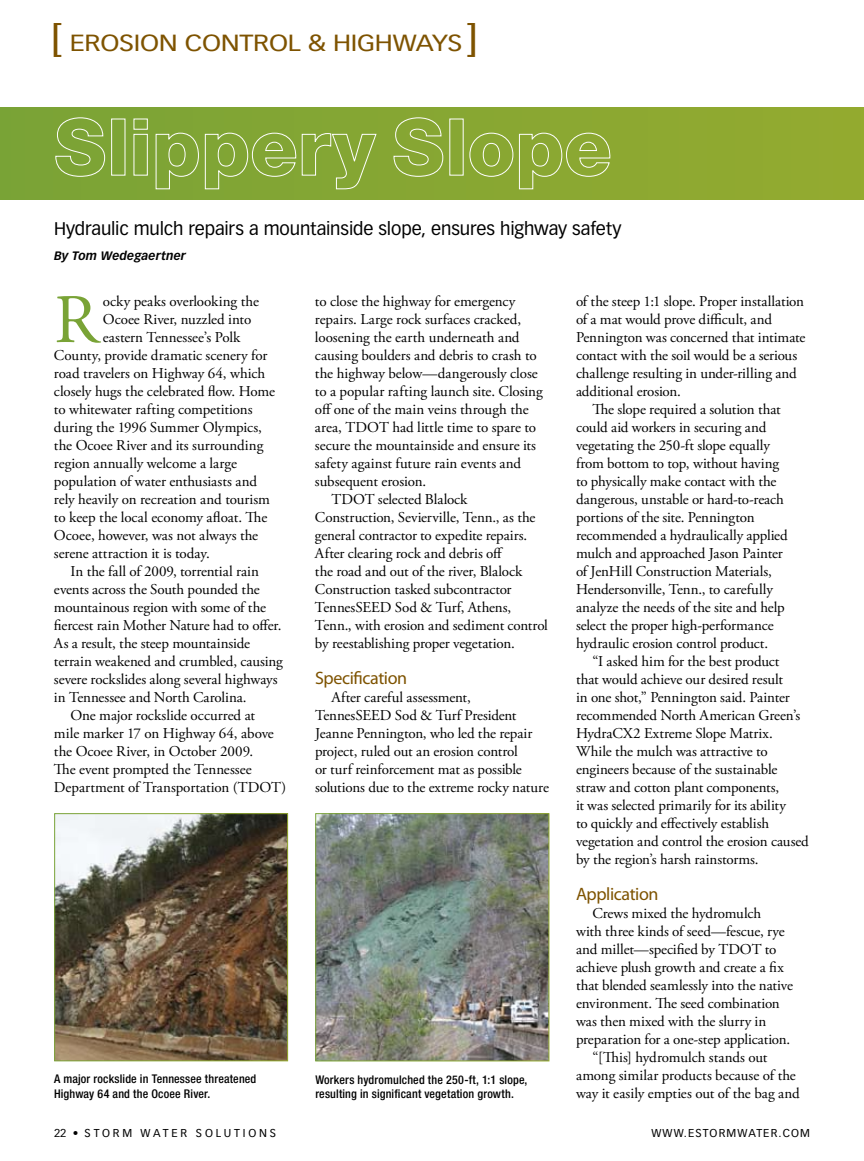
<style>
.page{position:relative;width:864px;height:1161px;background:#fff}
.page>*{position:absolute;margin:0;border:0;box-sizing:border-box;transform-origin:0 0}
.t1{font:69.3px "Adobe Garamond Pro";color:#79a336}
.t2{font:38.25px "Vectora LT Std";color:#7e5300;scale:1.18 1}
.t3{font:22.95px "Vectora LT Std";letter-spacing:-.01em;color:#7e5300;scale:1.18 1}
.t4{font:18px "Vectora LT Std";letter-spacing:-.01em;color:#000}
.t5{font:18px "Myriad Pro";letter-spacing:-.02em;color:#7e5300}
.t6{font:15px/18px "Adobe Garamond Pro";letter-spacing:-.005em;color:#000}
.t7{font:500 condensed 12px/14.4px "Helvetica Neue LT Std";letter-spacing:.015em;color:#000}
.t8{font:italic 700 12px "Vectora LT Std";letter-spacing:.005em;color:#000}
.t9{font:11.25px "Vectora LT Std";letter-spacing:.25em;color:#000}
</style>
<div class="page">
<div style="left:0;top:108px;width:864px;height:91px;background:linear-gradient(to right,#7aa337,#94aa30)"></div>
<img style="left:317px;top:815px;width:230px;height:244px">
<svg style="left:55px;top:117px;width:51px;height:60px;background:#89ac48"></svg>
<div style="left:111px;top:119px;width:14px;height:57px;border:1px solid #fff"></div>
<svg style="left:133px;top:118px;width:15px;height:58px"></svg>
<svg style="left:155px;top:132px;width:222px;height:58px;background:#8cac45"></svg>
<svg style="left:393px;top:117px;width:51px;height:60px;background:#92ae47"></svg>
<svg style="left:469px;top:132px;width:142px;height:58px;background:#94af44"></svg>
<img style="left:56px;top:815px;width:230px;height:244px">
<h2 class="t2" style="left:51px;top:16px;width:11px">[</h2>
<h2 class="t2" style="left:466px;top:16px;width:11px">]</h2>
<h3 class="t3" style="left:70px;top:30px;width:14px">erosion</h3>
<h3 class="t3" style="left:185px;top:30px;width:30px">control</h3>
<h3 class="t3" style="left:308px;top:30px;width:131px">&amp; highways</h3>
<p class="t4" style="left:54px;top:218px;width:569px">Hydraulic mulch repairs a mountainside slope, ensures highway safety</p>
<p class="t8" style="left:54px;top:249px;width:133px">By Tom Wedegaertner</p>
<h1 class="t1" style="left:54px;top:278px;width:46px">R</h1>
<p class="t6" style="left:103px;top:293px;width:158px">ocky peaks overlooking the</p>
<p class="t6" style="left:103px;top:311px;width:150px">Ocoee River, nuzzled into</p>
<p class="t6" style="left:103px;top:329px;width:139px">eastern Tennessee’s Polk</p>
<p class="t6" style="left:54px;top:347px;width:215px">County, provide dramatic scenery for</p>
<p class="t6" style="left:54px;top:365px;width:213px">road travelers on Highway 64, which</p>
<p class="t6" style="left:54px;top:383px;width:223px">closely hugs the celebrated flow. Home</p>
<p class="t6" style="left:54px;top:401px;width:200px">to whitewater rafting competitions</p>
<p class="t6" style="left:54px;top:419px;width:209px">during the 1996 Summer Olympics,</p>
<p class="t6" style="left:54px;top:437px;width:211px">the Ocoee River and its surrounding</p>
<p class="t6" style="left:54px;top:455px;width:185px">region annually welcome a large</p>
<p class="t6" style="left:54px;top:473px;width:205px">population of water enthusiasts and</p>
<p class="t6" style="left:54px;top:491px;width:217px">rely heavily on recreation and tourism</p>
<p class="t6" style="left:54px;top:509px;width:215px">to keep the local economy afloat. The</p>
<p class="t6" style="left:54px;top:527px;width:206px">Ocoee, however, was not always the</p>
<p class="t6" style="left:54px;top:545px;width:157px">serene attraction it is today.</p>
<p class="t6" style="left:70px;top:563px;width:190px">In the fall of 2009, torrential rain</p>
<p class="t6" style="left:54px;top:581px;width:207px">events across the South pounded the</p>
<p class="t6" style="left:54px;top:599px;width:214px">mountainous region with some of the</p>
<p class="t6" style="left:54px;top:617px;width:229px">fiercest rain Mother Nature had to offer.</p>
<p class="t6" style="left:54px;top:635px;width:198px">As a result, the steep mountainside</p>
<p class="t6" style="left:54px;top:653px;width:231px">terrain weakened and crumbled, causing</p>
<p class="t6" style="left:54px;top:671px;width:225px">severe rockslides along several highways</p>
<p class="t6" style="left:54px;top:689px;width:194px">in Tennessee and North Carolina.</p>
<p class="t6" style="left:70px;top:707px;width:186px">One major rockslide occurred at</p>
<p class="t6" style="left:54px;top:725px;width:221px">mile marker 17 on Highway 64, above</p>
<p class="t6" style="left:54px;top:743px;width:201px">the Ocoee River, in October 2009.</p>
<p class="t6" style="left:54px;top:761px;width:199px">The event prompted the Tennessee</p>
<p class="t6" style="left:54px;top:779px;width:234px">Department of Transportation (TDOT)</p>
<p class="t6" style="left:315px;top:293px;width:202px">to close the highway for emergency</p>
<p class="t6" style="left:315px;top:311px;width:208px">repairs. Large rock surfaces cracked,</p>
<p class="t6" style="left:315px;top:329px;width:206px">loosening the earth underneath and</p>
<p class="t6" style="left:315px;top:347px;width:223px">causing boulders and debris to crash to</p>
<p class="t6" style="left:315px;top:365px;width:224px">the highway below—dangerously close</p>
<p class="t6" style="left:315px;top:383px;width:229px">to a popular rafting launch site. Closing</p>
<p class="t6" style="left:315px;top:401px;width:215px">off one of the main veins through the</p>
<p class="t6" style="left:315px;top:419px;width:223px">area, TDOT had little time to spare to</p>
<p class="t6" style="left:315px;top:437px;width:223px">secure the mountainside and ensure its</p>
<p class="t6" style="left:315px;top:455px;width:208px">safety against future rain events and</p>
<p class="t6" style="left:315px;top:473px;width:113px">subsequent erosion.</p>
<p class="t6" style="left:331px;top:491px;width:138px">TDOT selected Blalock</p>
<p class="t6" style="left:315px;top:509px;width:222px">Construction, Sevierville, Tenn., as the</p>
<p class="t6" style="left:315px;top:527px;width:214px">general contractor to expedite repairs.</p>
<p class="t6" style="left:315px;top:545px;width:190px">After clearing rock and debris off</p>
<p class="t6" style="left:315px;top:563px;width:209px">the road and out of the river, Blalock</p>
<p class="t6" style="left:315px;top:581px;width:198px">Construction tasked subcontractor</p>
<p class="t6" style="left:315px;top:599px;width:198px">TennesSEED Sod &amp; Turf, Athens,</p>
<p class="t6" style="left:315px;top:617px;width:235px">Tenn., with erosion and sediment control</p>
<p class="t6" style="left:315px;top:635px;width:201px">by reestablishing proper vegetation.</p>
<p class="t5" style="left:315px;top:667px;width:94px">Specification</p>
<p class="t6" style="left:315px;top:689px;width:235px;text-indent:16px">After careful assessment, TennesSEED Sod &amp; Turf President Jeanne Pennington, who led the repair project, ruled out an erosion control<br>or turf reinforcement mat as possible solutions due to the extreme rocky nature</p>
<p class="t7" style="left:54px;top:1072px;width:204px">A major rockslide in Tennessee threatened<br>Highway 64 and the Ocoee River.</p>
<p class="t7" style="left:315px;top:1072px;width:214px">Workers hydromulched the 250-ft, 1:1 slope, resulting in significant vegetation growth.</p>
<p class="t6" style="left:576px;top:293px;width:230px">of the steep 1:1 slope. Proper installation</p>
<p class="t6" style="left:576px;top:311px;width:198px">of a mat would prove difficult, and</p>
<p class="t6" style="left:576px;top:329px;width:231px">Pennington was concerned that intimate</p>
<p class="t6" style="left:576px;top:347px;width:223px">contact with the soil would be a serious</p>
<p class="t6" style="left:576px;top:365px;width:222px">challenge resulting in under-rilling and</p>
<p class="t6" style="left:576px;top:383px;width:106px">additional erosion.</p>
<p class="t6" style="left:592px;top:401px;width:190px">The slope required a solution that</p>
<p class="t6" style="left:576px;top:419px;width:192px">could aid workers in securing and</p>
<p class="t6" style="left:576px;top:437px;width:196px">vegetating the 250-ft slope equally</p>
<p class="t6" style="left:576px;top:455px;width:205px">from bottom to top, without having</p>
<p class="t6" style="left:576px;top:473px;width:202px">to physically make contact with the</p>
<p class="t6" style="left:576px;top:491px;width:209px">dangerous, unstable or hard-to-reach</p>
<p class="t6" style="left:576px;top:509px;width:180px">portions of the site. Pennington</p>
<p class="t6" style="left:576px;top:527px;width:213px">recommended a hydraulically applied</p>
<p class="t6" style="left:576px;top:545px;width:208px">mulch and approached Jason Painter</p>
<p class="t6" style="left:576px;top:563px;width:197px">of JenHill Construction Materials,</p>
<p class="t6" style="left:576px;top:581px;width:198px">Hendersonville, Tenn., to carefully</p>
<p class="t6" style="left:576px;top:599px;width:210px">analyze the needs of the site and help</p>
<p class="t6" style="left:576px;top:617px;width:199px">select the proper high-performance</p>
<p class="t6" style="left:576px;top:635px;width:194px">hydraulic erosion control product.</p>
<p class="t6" style="left:592px;top:653px;width:188px">“I asked him for the best product</p>
<p class="t6" style="left:576px;top:671px;width:209px">that would achieve our desired result</p>
<p class="t6" style="left:576px;top:689px;width:215px">in one shot,” Pennington said. Painter</p>
<p class="t6" style="left:576px;top:707px;width:226px">recommended North American Green’s</p>
<p class="t6" style="left:576px;top:725px;width:198px">HydraCX2 Extreme Slope Matrix.</p>
<p class="t6" style="left:576px;top:743px;width:193px">While the mulch was attractive to</p>
<p class="t6" style="left:576px;top:761px;width:203px">engineers because of the sustainable</p>
<p class="t6" style="left:576px;top:779px;width:205px">straw and cotton plant components,</p>
<p class="t6" style="left:576px;top:797px;width:211px">it was selected primarily for its ability</p>
<p class="t6" style="left:576px;top:815px;width:195px">to quickly and effectively establish</p>
<p class="t6" style="left:576px;top:833px;width:234px">vegetation and control the erosion caused</p>
<p class="t6" style="left:576px;top:851px;width:184px">by the region’s harsh rainstorms.</p>
<p class="t5" style="left:576px;top:883px;width:84px">Application</p>
<p class="t6" style="left:592px;top:905px;width:170px">Crews mixed the hydromulch</p>
<p class="t6" style="left:576px;top:923px;width:210px">with three kinds of seed—fescue, rye</p>
<p class="t6" style="left:576px;top:941px;width:202px">and millet—specified by TDOT to</p>
<p class="t6" style="left:576px;top:959px;width:209px">achieve plush growth and create a fix</p>
<p class="t6" style="left:576px;top:977px;width:219px">that blended seamlessly into the native</p>
<p class="t6" style="left:576px;top:995px;width:205px">environment. The seed combination</p>
<p class="t6" style="left:576px;top:1013px;width:192px">was then mixed with the slurry in</p>
<p class="t6" style="left:576px;top:1031px;width:216px">preparation for a one-step application.</p>
<p class="t6" style="left:592px;top:1049px;width:177px">“[This] hydromulch stands out</p>
<p class="t6" style="left:576px;top:1067px;width:221px">among similar products because of the</p>
<p class="t6" style="left:576px;top:1085px;width:225px">way it easily empties out of the bag and</p>
<p class="t9" style="left:54px;top:1127px;width:224px">22 • STORM WATER SOLUTIONS</p>
<p class="t9" style="left:652px;top:1127px;width:12px">www</p>
<p class="t9" style="left:684px;top:1127px;width:14px">.estormwater</p>
<p class="t9" style="left:778px;top:1127px;width:23px">.com</p>
</div>
